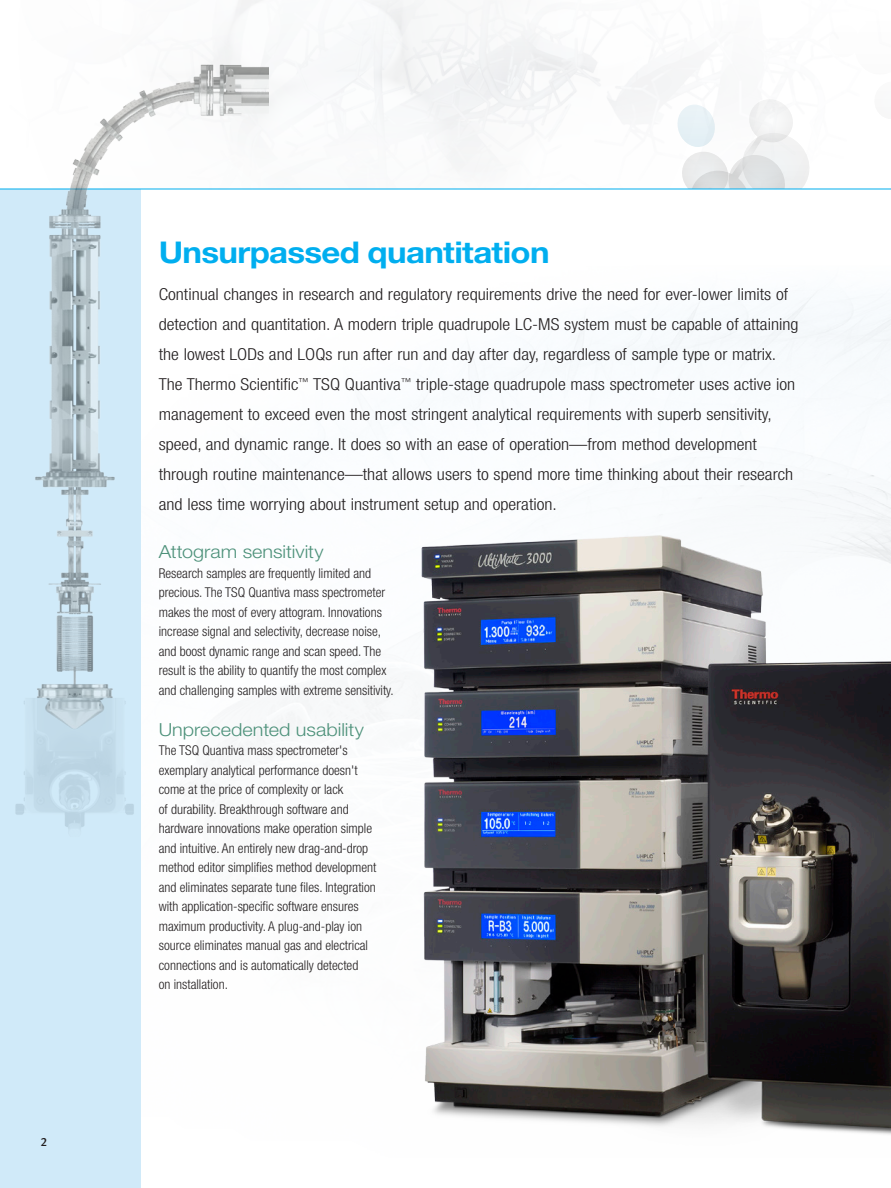
<style>
.page{position:relative;width:891px;height:1188px;background:#fff}
.page>*{position:absolute;margin:0;border:0;box-sizing:border-box;transform-origin:0 0}
.Headline_level_2{font:700 30px "Helvetica Neue LT Std";letter-spacing:-.02em;color:#00aeef;scale:1.1 1}
.Subhead_level_2{font:300 18px "Helvetica Neue LT Std";color:#4d917a;scale:1.1 1}
.Introduction_copy{font:300 condensed 16.5px/30px "Helvetica Neue LT Std";color:#231f20;scale:1.1 1}
.Subhead_level_2-2{font:300 condensed 13.5px/19.5px "Helvetica Neue LT Std";color:#231f20}
.Page_Numbers{font:12px "Meta Medium LF";color:#231f20}
</style>
<div class="page">
<img style="left:268px;top:0;width:623px;height:189px">
<div style="left:0;top:189px;width:141px;height:999px;background:#d0eaf9"></div>
<hr style="left:0;top:189px;width:891px;height:1px;background:#00aeef">
<img style="left:0;top:0;width:268px;height:945px">
<img style="left:377px;top:452px;width:514px;height:686px">
<p class="Page_Numbers" style="left:40px;top:1135px;width:8px">2</p>
<p class="Headline_level_2" style="left:159px;top:233px;width:357px">Unsurpassed quantitation</p>
<p class="Introduction_copy" style="left:159px;top:279px;width:583px">Continual changes in research and regulatory requirements drive the need for ever-lower limits of detection and quantitation. A modern triple quadrupole LC-MS system must be capable of attaining the lowest LODs and LOQs run after run and day after day, regardless of sample type or matrix.<br>The Thermo Scientific<sup>™</sup> TSQ Quantiva<sup>™</sup> triple-stage quadrupole mass spectrometer uses active ion management to exceed even the most stringent analytical requirements with superb sensitivity, speed, and dynamic range. It does so with an ease of operation—from method development through routine maintenance—that allows users to spend more time thinking about their research and less time worrying about instrument setup and operation.</p>
<p class="Subhead_level_2" style="left:159px;top:541px;width:151px">Attogram sensitivity</p>
<p class="Subhead_level_2-2" style="left:159px;top:563px;width:237px">Research samples are frequently limited and precious. The TSQ Quantiva mass spectrometer makes the most of every attogram. Innovations increase signal and selectivity, decrease noise, and boost dynamic range and scan speed. The result is the ability to quantify the most complex and challenging samples with extreme sensitivity.</p>
<p class="Subhead_level_2" style="left:159px;top:718px;width:188px">Unprecedented usability</p>
<p class="Subhead_level_2-2" style="left:159px;top:741px;width:219px">The TSQ Quantiva mass spectrometer's exemplary analytical performance doesn't come at the price of complexity or lack<br>of durability. Breakthrough software and hardware innovations make operation simple and intuitive. An entirely new drag-and-drop method editor simplifies method development and eliminates separate tune files. Integration with application-specific software ensures maximum productivity. A plug-and-play ion source eliminates manual gas and electrical connections and is automatically detected<br>on installation.</p>
</div>
